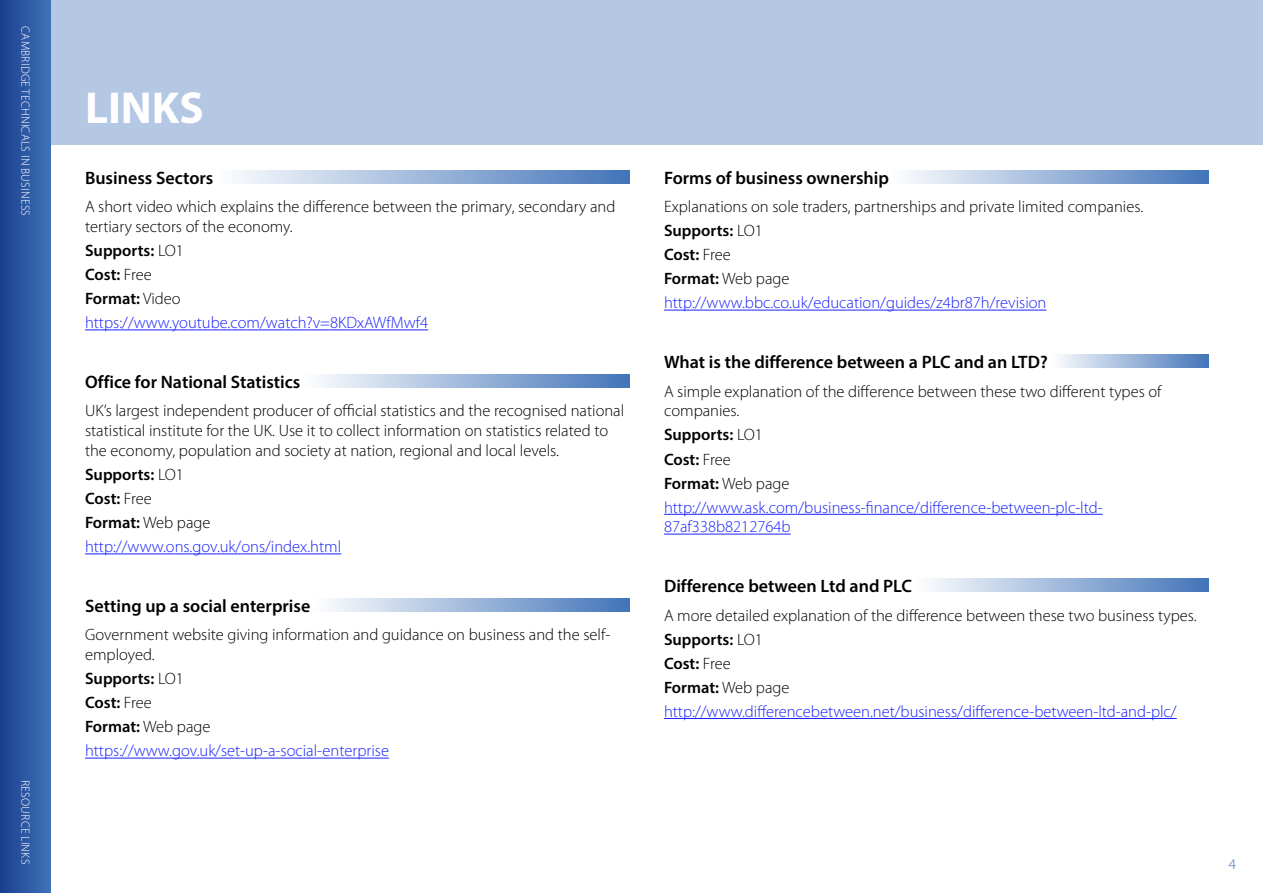
<style>
.page{position:relative;width:1263px;height:893px;background:#fff}
.page>*{position:absolute;margin:0;border:0;box-sizing:border-box;transform-origin:0 0}
.t1{font:700 45px "Myriad Pro";color:#fff}
.Subheading{font:600 18px "Myriad Pro";color:#000}
.Body_space_after{font:300 16.5px/19.8px "Myriad Pro";color:#000}
.Body_space_after-2{font:300 16.5px/19.8px "Myriad Pro";color:#1922fb}
.Body_space_after-3{font:600 16.5px "Myriad Pro";color:#000}
.t2{font:300 15px "Myriad Pro";color:#4274b9}
.t3{font:300 12px "Myriad Pro";letter-spacing:.02em;color:#fff}
.s1{font-weight:300}
</style>
<div class="page">
<div style="left:0;top:0;width:1263px;height:145px;background:#b4c7e3"></div>
<div style="left:0;top:0;width:51px;height:893px;background:linear-gradient(to right,#193e8e,#4072b7)"></div>
<hr style="left:85px;top:329px;width:343px;height:1px;background:#1922fb">
<hr style="left:85px;top:553px;width:256px;height:1px;background:#1922fb">
<hr style="left:85px;top:758px;width:304px;height:1px;background:#1922fb">
<svg style="left:237px;top:170px;width:393px;height:14px;background:#9ab5d9"></svg>
<svg style="left:320px;top:374px;width:310px;height:14px;background:#9ab5d9"></svg>
<svg style="left:329px;top:598px;width:301px;height:14px;background:#9bb5d9"></svg>
<hr style="left:664px;top:310px;width:382px;height:1px;background:#1922fb">
<hr style="left:664px;top:514px;width:439px;height:1px;background:#1922fb">
<hr style="left:664px;top:534px;width:127px;height:1px;background:#1922fb">
<hr style="left:664px;top:718px;width:513px;height:1px;background:#1922fb">
<svg style="left:908px;top:170px;width:301px;height:14px;background:#9bb5d9"></svg>
<svg style="left:1059px;top:354px;width:150px;height:14px;background:#9bb5d9"></svg>
<svg style="left:930px;top:578px;width:279px;height:14px;background:#9bb5d9"></svg>
<p class="t3" style="left:32px;top:26px;width:191px;rotate:90deg">CAMBRIDGE TECHNICALS IN BUSINESS</p>
<p class="t3" style="left:32px;top:780px;width:85px;rotate:90deg">RESOURCE LINKS</p>
<p class="t1" style="left:85px;top:79px;width:120px">LINKS</p>
<p class="Subheading" style="left:85px;top:166px;width:130px">Business Sectors</p>
<p class="Body_space_after" style="left:85px;top:197px;width:532px">A short video which explains the difference between the primary, secondary and tertiary sectors of the economy.</p>
<p class="Body_space_after-3" style="left:85px;top:240px;width:100px">Supports: <span class="s1">LO1</span></p>
<p class="Body_space_after-3" style="left:85px;top:264px;width:68px">Cost: <span class="s1">Free</span></p>
<p class="Body_space_after-3" style="left:85px;top:288px;width:97px">Format: <span class="s1">Video</span></p>
<p class="Body_space_after-2" style="left:85px;top:313px;width:345px">https://www.youtube.com/watch?v=8KDxAWfMwf4</p>
<p class="Subheading" style="left:85px;top:371px;width:217px">Office for National Statistics</p>
<p class="Body_space_after" style="left:85px;top:401px;width:541px">UK’s largest independent producer of official statistics and the recognised national statistical institute for the UK. Use it to collect information on statistics related to the economy, population and society at nation, regional and local levels.</p>
<p class="Body_space_after-3" style="left:85px;top:464px;width:100px">Supports: <span class="s1">LO1</span></p>
<p class="Body_space_after-3" style="left:85px;top:488px;width:68px">Cost: <span class="s1">Free</span></p>
<p class="Body_space_after-3" style="left:85px;top:512px;width:127px">Format: <span class="s1">Web page</span></p>
<p class="Body_space_after-2" style="left:85px;top:537px;width:258px">http://www.ons.gov.uk/ons/index.html</p>
<p class="Subheading" style="left:85px;top:595px;width:227px">Setting up a social enterprise</p>
<p class="Body_space_after" style="left:85px;top:625px;width:527px">Government website giving information and guidance on business and the self&shy;employed.</p>
<p class="Body_space_after-3" style="left:85px;top:668px;width:100px">Supports: <span class="s1">LO1</span></p>
<p class="Body_space_after-3" style="left:85px;top:692px;width:68px">Cost: <span class="s1">Free</span></p>
<p class="Body_space_after-3" style="left:85px;top:716px;width:127px">Format: <span class="s1">Web page</span></p>
<p class="Body_space_after-2" style="left:85px;top:741px;width:306px">https://www.gov.uk/set-up-a-social-enterprise</p>
<p class="Subheading" style="left:664px;top:166px;width:226px">Forms of business ownership</p>
<p class="Body_space_after" style="left:664px;top:197px;width:481px">Explanations on sole traders, partnerships and private limited companies.</p>
<p class="Body_space_after-3" style="left:664px;top:220px;width:100px">Supports: <span class="s1">LO1</span></p>
<p class="Body_space_after-3" style="left:664px;top:244px;width:68px">Cost: <span class="s1">Free</span></p>
<p class="Body_space_after-3" style="left:664px;top:268px;width:127px">Format: <span class="s1">Web page</span></p>
<p class="Body_space_after-2" style="left:664px;top:293px;width:384px">http://www.bbc.co.uk/education/guides/z4br87h/revision</p>
<p class="Subheading" style="left:664px;top:351px;width:385px">What is the difference between a PLC and an LTD?</p>
<p class="Body_space_after" style="left:664px;top:381px;width:499px">A simple explanation of the difference between these two different types of companies.</p>
<p class="Body_space_after-3" style="left:664px;top:424px;width:100px">Supports: <span class="s1">LO1</span></p>
<p class="Body_space_after-3" style="left:664px;top:448px;width:68px">Cost: <span class="s1">Free</span></p>
<p class="Body_space_after-3" style="left:664px;top:472px;width:127px">Format: <span class="s1">Web page</span></p>
<p class="Body_space_after-2" style="left:664px;top:497px;width:440px">http://www.ask.com/business-finance/difference-between-plc-ltd-<br>87af338b8212764b</p>
<p class="Subheading" style="left:664px;top:575px;width:250px">Difference between Ltd and PLC</p>
<p class="Body_space_after" style="left:664px;top:605px;width:534px">A more detailed explanation of the difference between these two business types.</p>
<p class="Body_space_after-3" style="left:664px;top:629px;width:100px">Supports: <span class="s1">LO1</span></p>
<p class="Body_space_after-3" style="left:664px;top:653px;width:68px">Cost: <span class="s1">Free</span></p>
<p class="Body_space_after-3" style="left:664px;top:677px;width:127px">Format: <span class="s1">Web page</span></p>
<p class="Body_space_after-2" style="left:664px;top:702px;width:514px">http://www.differencebetween.net/business/difference-between-ltd-and-plc/</p>
<p class="t2" style="left:1229px;top:855px;width:9px">4</p>
</div>
